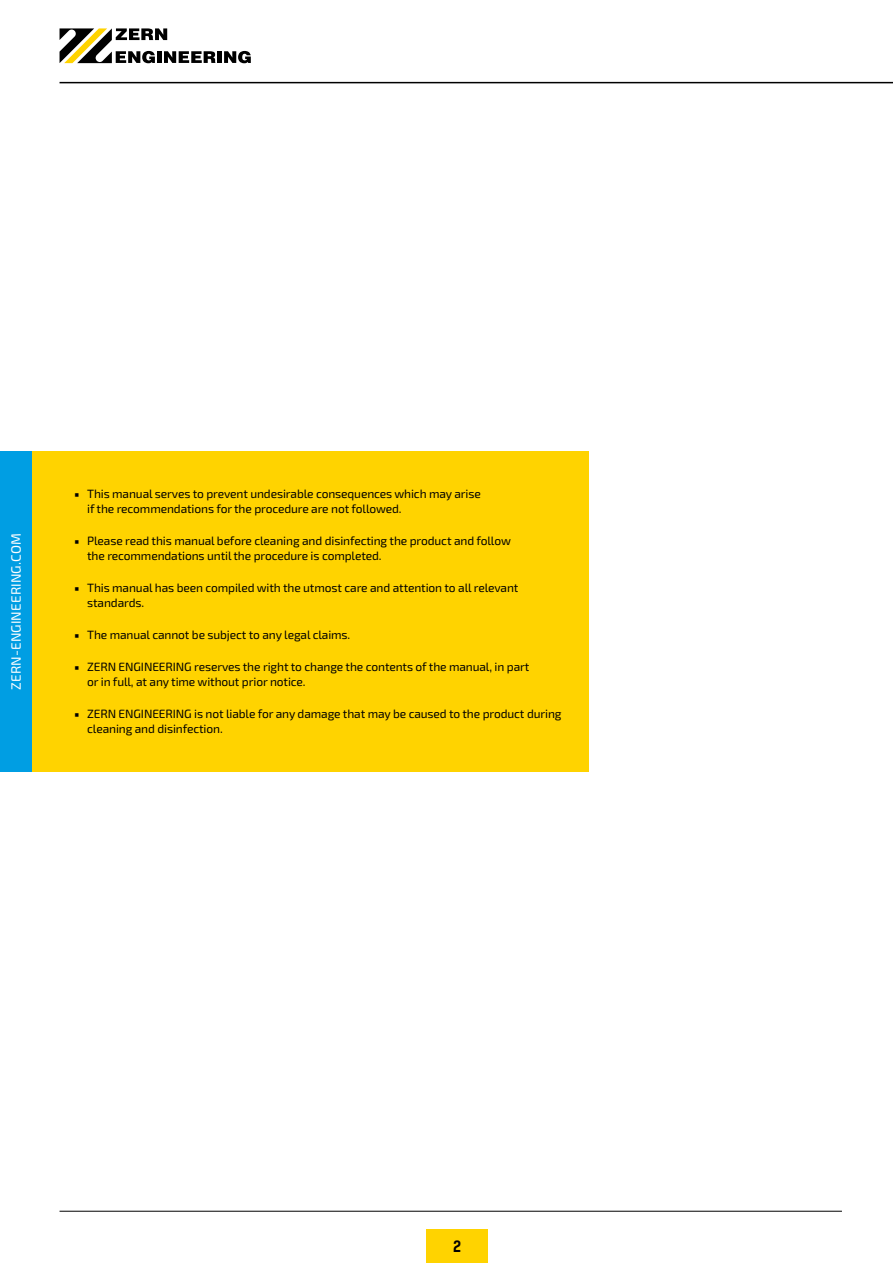
<style>
.page{position:relative;width:893px;height:1263px;background:#fff}
.page>*{position:absolute;margin:0;border:0;box-sizing:border-box;transform-origin:0 0}
.t1{font:15px "Kelson Sans Bold RU";color:#000}
.t2{font:13.5px "Exo 2.0";letter-spacing:.01em;color:#fff}
.t3{font:12px/15px "Exo 2.0";letter-spacing:-.01em;color:#000}
.s1{font-family:"Minion Pro";font-weight:700}
</style>
<div class="page">
<div style="left:32px;top:451px;width:557px;height:320px;background:#ffd300"></div>
<hr style="left:60px;top:82px;width:833px;height:1px;background:#000">
<div style="left:217px;top:51px;width:5px;height:12px;background:#000"></div>
<svg style="left:224px;top:51px;width:27px;height:12px"></svg>
<svg style="left:60px;top:28px;width:156px;height:35px"></svg>
<div style="left:426px;top:1230px;width:62px;height:33px;background:#ffd300"></div>
<hr style="left:60px;top:1211px;width:782px;height:1px;background:#000">
<div style="left:0;top:451px;width:32px;height:320px;background:#009ee3"></div>
<p class="t2" style="left:8px;top:690px;width:158px;rotate:-90deg">ZERN-ENGINEERING.COM</p>
<p class="t3" style="left:87px;top:487px;width:395px;text-indent:-13px"><span class="s1">■</span> This manual serves to prevent undesirable consequences which may arise if the recommendations for the procedure are not followed.</p>
<p class="t3" style="left:87px;top:534px;width:425px;text-indent:-13px"><span class="s1">■</span> Please read this manual before cleaning and disinfecting the product and follow the recommendations until the procedure is completed.</p>
<p class="t3" style="left:87px;top:581px;width:433px;text-indent:-13px"><span class="s1">■</span> This manual has been compiled with the utmost care and attention to all relevant standards.</p>
<p class="t3" style="left:74px;top:628px;width:277px"><span class="s1">■</span> The manual cannot be subject to any legal claims.</p>
<p class="t3" style="left:87px;top:660px;width:444px;text-indent:-13px"><span class="s1">■</span> ZERN ENGINEERING reserves the right to change the contents of the manual, in part or in full, at any time without prior notice.</p>
<p class="t3" style="left:87px;top:707px;width:476px;text-indent:-13px"><span class="s1">■</span> ZERN ENGINEERING is not liable for any damage that may be caused to the product during cleaning and disinfection.</p>
<p class="t1" style="left:453px;top:1237px;width:10px">2</p>
</div>
